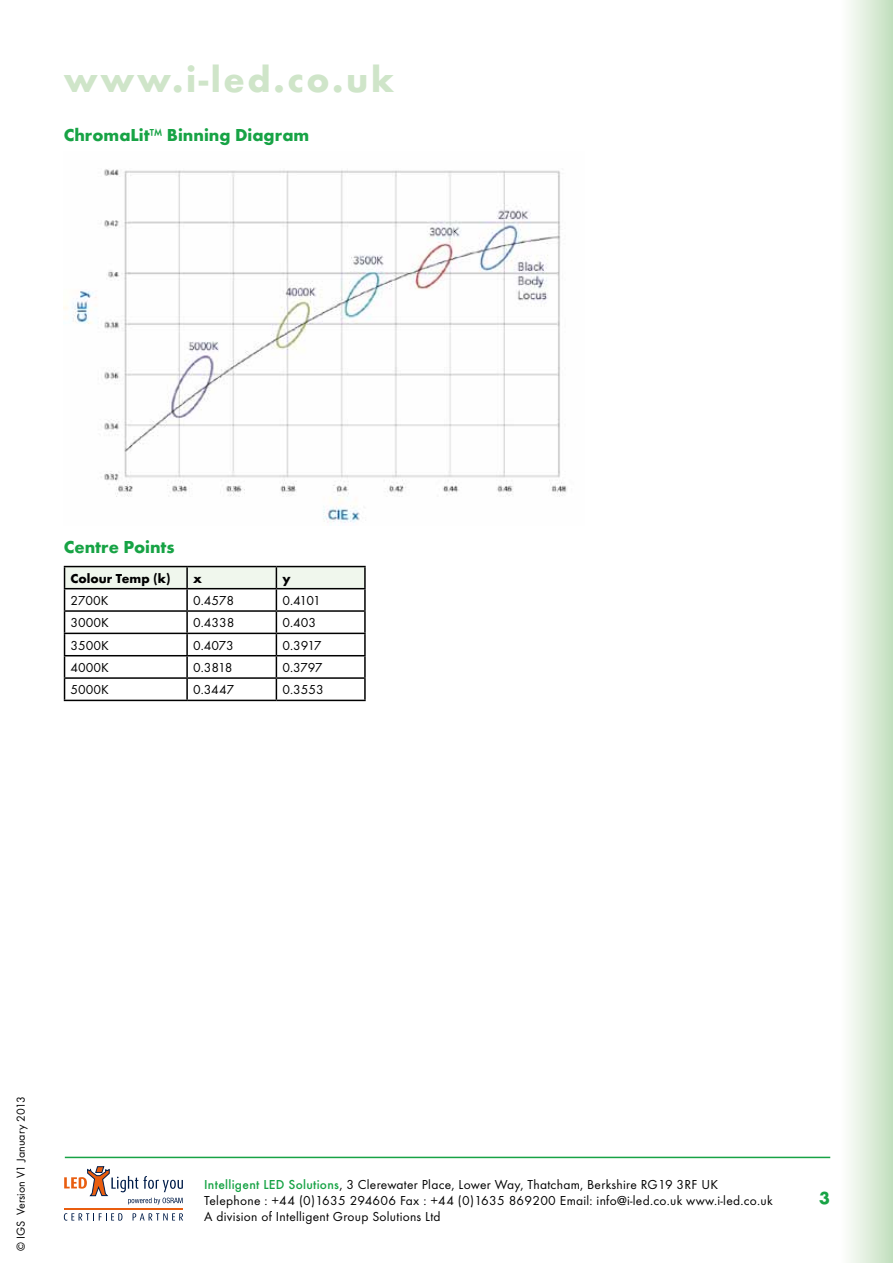
<style>
.page{position:relative;width:893px;height:1263px;background:#fff}
.page>*{position:absolute;margin:0;border:0;box-sizing:border-box;transform-origin:0 0}
.t1{font:700 37.5px "Futura T";letter-spacing:.07em;color:#cfe5c9}
.t2{font:700 18px "Futura T";color:#17a345}
.t3{font:13.5px/16.2px "Futura T";letter-spacing:.02em;color:#000}
.t4{font:700 13.5px "Futura T";color:#000}
.t5{font:12px "Futura T";color:#000}
.s1{font-weight:500}
.s2{font-weight:500;color:#17a345}
</style>
<div class="page">
<hr style="left:65px;top:1157px;width:765px;height:1px;background:#17a345">
<svg style="left:64px;top:1166px;width:119px;height:38px"></svg>
<hr style="left:64px;top:1208px;width:119px;height:1px;background:#e95d0f">
<svg style="left:64px;top:1213px;width:58px;height:7px"></svg>
<svg style="left:133px;top:1213px;width:50px;height:7px"></svg>
<img style="left:64px;top:169px;width:503px;height:354px">
<hr style="left:276px;top:566px;width:90px;height:1px;background:#000">
<hr style="left:364px;top:567px;width:2px;height:21px;background:#000">
<hr style="left:276px;top:588px;width:90px;height:1px;background:#000">
<hr style="left:364px;top:589px;width:2px;height:21px;background:#000">
<hr style="left:276px;top:610px;width:90px;height:2px;background:#000">
<hr style="left:364px;top:612px;width:2px;height:21px;background:#000">
<hr style="left:276px;top:633px;width:90px;height:1px;background:#000">
<hr style="left:364px;top:634px;width:2px;height:21px;background:#000">
<hr style="left:276px;top:655px;width:90px;height:1px;background:#000">
<hr style="left:364px;top:656px;width:2px;height:21px;background:#000">
<hr style="left:276px;top:677px;width:90px;height:2px;background:#000">
<svg style="left:64px;top:566px;width:301px;height:134px"></svg>
<hr style="left:364px;top:679px;width:2px;height:21px;background:#000">
<hr style="left:64px;top:700px;width:123px;height:1px;background:#000">
<hr style="left:187px;top:700px;width:89px;height:1px;background:#000">
<hr style="left:276px;top:700px;width:90px;height:1px;background:#000">
<div style="left:840px;top:0;width:53px;height:1263px;background:linear-gradient(to right,#fff,#c2dfbe)"></div>
<h1 class="t1" style="left:64px;top:57px;width:332px">www.i-led.co.uk</h1>
<h2 class="t2" style="left:64px;top:125px;width:247px">ChromaLit<span class="s1">™</span> Binning Diagram</h2>
<h2 class="t2" style="left:64px;top:537px;width:112px">Centre Points</h2>
<p class="t4" style="left:71px;top:570px;width:102px">Colour Temp (k)</p>
<p class="t4" style="left:193px;top:570px;width:10px">x</p>
<p class="t4" style="left:282px;top:570px;width:10px">y</p>
<p class="t3" style="left:71px;top:592px;width:39px">2700K</p>
<p class="t3" style="left:193px;top:592px;width:42px">0.4578</p>
<p class="t3" style="left:282px;top:592px;width:40px">0.4101</p>
<p class="t3" style="left:71px;top:615px;width:40px">3000K</p>
<p class="t3" style="left:193px;top:615px;width:43px">0.4338</p>
<p class="t3" style="left:282px;top:615px;width:35px">0.403</p>
<p class="t3" style="left:71px;top:637px;width:40px">3500K</p>
<p class="t3" style="left:193px;top:637px;width:42px">0.4073</p>
<p class="t3" style="left:282px;top:637px;width:41px">0.3917</p>
<p class="t3" style="left:71px;top:659px;width:40px">4000K</p>
<p class="t3" style="left:193px;top:659px;width:41px">0.3818</p>
<p class="t3" style="left:282px;top:659px;width:42px">0.3797</p>
<p class="t3" style="left:71px;top:682px;width:40px">5000K</p>
<p class="t3" style="left:193px;top:682px;width:42px">0.3447</p>
<p class="t3" style="left:282px;top:682px;width:43px">0.3553</p>
<p class="t5" style="left:14px;top:1251px;width:156px;rotate:-90deg">© IGS Version V1 January 2013</p>
<p class="t3" style="left:204px;top:1176px;width:570px"><span class="s2">Intelligent LED Solutions</span>, 3 Clerewater Place, Lower Way, Thatcham, Berkshire RG19 3RF UK<br>Telephone : +44 (0)1635 294606 Fax : +44 (0)1635 869200 Email: info@i-led.co.uk www.i-led.co.uk<br>A division of Intelligent Group Solutions Ltd</p>
<h2 class="t2" style="left:819px;top:1187px;width:12px">3</h2>
</div>
